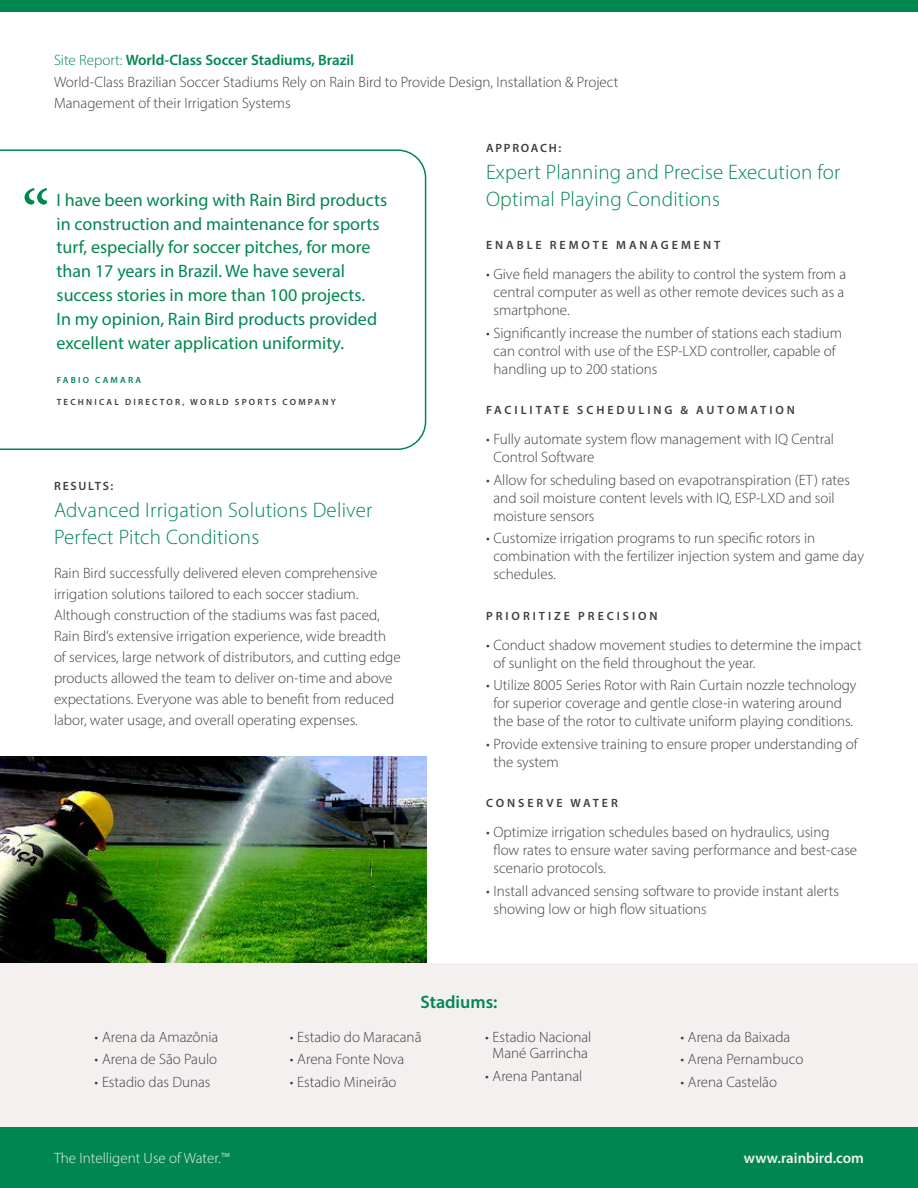
<style>
.page{position:relative;width:918px;height:1188px;background:#fff}
.page>*{position:absolute;margin:0;border:0;box-sizing:border-box;transform-origin:0 0}
.t1{font:72px "Minion Pro";color:#008751}
.t2{font:300 21px/27px "Myriad Pro";letter-spacing:.01em;color:#008751}
.t3{font:18px/24px "Myriad Pro";color:#008751}
.t4{font:600 18px "Myriad Pro";color:#008751}
.t5{font:300 15px/18px "Myriad Pro";color:#3e3e3f}
.t6{font:300 15px "Myriad Pro";color:#f0f0f0}
.t7{font:600 15px "Myriad Pro";color:#f0f0f0}
.t8{font:600 12px "Myriad Pro";letter-spacing:.245em;color:#3e3e3f}
.t9{font:600 12px "Myriad Pro";letter-spacing:.145em;color:#3e3e3f}
.t10{font:600 9px "Myriad Pro";letter-spacing:.245em;color:#3e3e3f}
.t11{font:600 9px "Myriad Pro";letter-spacing:.245em;color:#008751}
.s1{color:#008751}
.s2{font-weight:600;color:#008751}
</style>
<div class="page">
<div style="left:0;top:963px;width:918px;height:225px;background:#f4f0f0"></div>
<div style="left:0;top:1128px;width:918px;height:60px;background:#008751"></div>
<div style="left:0;top:0;width:918px;height:12px;background:#008751"></div>
<img style="left:0;top:757px;width:426px;height:206px">
<svg style="left:0;top:149px;width:426px;height:301px"></svg>
<p class="t5" style="left:54px;top:49px;width:566px;line-height:21.6px"><span class="s1">Site Report:</span> <span class="s2">World-Class Soccer Stadiums, Brazil<br></span>World-Class Brazilian Soccer Stadiums Rely on Rain Bird to Provide Design, Installation &amp; Project<br>Management of their Irrigation Systems</p>
<h1 class="t1" style="left:22px;top:168px;width:30px">“</h1>
<p class="t3" style="left:57px;top:187px;width:332px">I have been working with Rain Bird products in construction and maintenance for sports turf, especially for soccer pitches, for more than 17 years in Brazil. We have several success stories in more than 100 projects.<br>In my opinion, Rain Bird products provided excellent water application uniformity.</p>
<p class="t11" style="left:57px;top:374px;width:86px">FABIO CAMARA</p>
<p class="t10" style="left:57px;top:397px;width:281px">TECHNICAL DIRECTOR, WORLD SPORTS COMPANY</p>
<p class="t9" style="left:54px;top:478px;width:61px">RESULTS:</p>
<h2 class="t2" style="left:54px;top:496px;width:320px">Advanced Irrigation Solutions Deliver<br>Perfect Pitch Conditions</h2>
<p class="t5" style="left:54px;top:563px;width:348px;line-height:21px">Rain Bird successfully delivered eleven comprehensive irrigation solutions tailored to each soccer stadium.<br>Although construction of the stadiums was fast paced, Rain Bird’s extensive irrigation experience, wide breadth of services, large network of distributors, and cutting edge products allowed the team to deliver on-time and above expectations. Everyone was able to benefit from reduced labor, water usage, and overall operating expenses.</p>
<p class="t9" style="left:486px;top:140px;width:77px">APPROACH:</p>
<h2 class="t2" style="left:486px;top:158px;width:356px">Expert Planning and Precise Execution for<br>Optimal Playing Conditions</h2>
<p class="t8" style="left:486px;top:237px;width:236px">ENABLE REMOTE MANAGEMENT</p>
<p class="t5" style="left:494px;top:265px;width:354px;text-indent:-8px">• Give field managers the ability to control the system from a central computer as well as other remote devices such as a smartphone.</p>
<p class="t5" style="left:494px;top:323px;width:350px;text-indent:-8px">• Significantly increase the number of stations each stadium can control with use of the ESP-LXD controller, capable of handling up to 200 stations</p>
<p class="t8" style="left:486px;top:402px;width:310px">FACILITATE SCHEDULING &amp; AUTOMATION</p>
<p class="t5" style="left:494px;top:430px;width:342px;text-indent:-8px">• Fully automate system flow management with IQ Central<br>Control Software</p>
<p class="t5" style="left:494px;top:470px;width:358px;text-indent:-8px">• Allow for scheduling based on evapotranspiration (ET) rates and soil moisture content levels with IQ, ESP-LXD and soil moisture sensors</p>
<p class="t5" style="left:494px;top:529px;width:372px;text-indent:-8px">• Customize irrigation programs to run specific rotors in combination with the fertilizer injection system and game day schedules.</p>
<p class="t8" style="left:486px;top:608px;width:173px">PRIORITIZE PRECISION</p>
<p class="t5" style="left:494px;top:635px;width:370px;text-indent:-8px">• Conduct shadow movement studies to determine the impact of sunlight on the field throughout the year.</p>
<p class="t5" style="left:486px;top:676px;width:372px;text-align:center">• Utilize 8005 Series Rotor with Rain Curtain nozzle technology for superior coverage and gentle close-in watering around the base of the rotor to cultivate uniform playing conditions.</p>
<p class="t5" style="left:494px;top:734px;width:366px;text-indent:-8px">• Provide extensive training to ensure proper understanding of the system</p>
<p class="t8" style="left:486px;top:795px;width:133px">CONSERVE WATER</p>
<p class="t5" style="left:494px;top:823px;width:365px;text-indent:-8px">• Optimize irrigation schedules based on hydraulics, using flow rates to ensure water saving performance and best-case scenario protocols.</p>
<p class="t5" style="left:494px;top:881px;width:347px;text-indent:-8px">• Install advanced sensing software to provide instant alerts showing low or high flow situations</p>
<p class="t4" style="left:420px;top:991px;width:79px">Stadiums:</p>
<p class="t5" style="left:94px;top:1028px;width:125px">• Arena da Amazônia</p>
<p class="t5" style="left:94px;top:1050px;width:124px">• Arena de São Paulo</p>
<p class="t5" style="left:94px;top:1073px;width:118px">• Estadio das Dunas</p>
<p class="t5" style="left:290px;top:1028px;width:133px">• Estadio do Maracanã</p>
<p class="t5" style="left:290px;top:1050px;width:116px">• Arena Fonte Nova</p>
<p class="t5" style="left:290px;top:1073px;width:108px">• Estadio Mineirão</p>
<p class="t5" style="left:485px;top:1028px;width:108px;line-height:16.5px;text-align:center">• Estadio Nacional<br>Mané Garrincha</p>
<p class="t5" style="left:485px;top:1067px;width:99px">• Arena Pantanal</p>
<p class="t5" style="left:680px;top:1028px;width:111px">• Arena da Baixada</p>
<p class="t5" style="left:680px;top:1050px;width:124px">• Arena Pernambuco</p>
<p class="t5" style="left:680px;top:1073px;width:98px">• Arena Castelão</p>
<p class="t6" style="left:54px;top:1149px;width:177px">The Intelligent Use of Water.™</p>
<p class="t7" style="left:744px;top:1149px;width:122px">www.rainbird.com</p>
</div>
